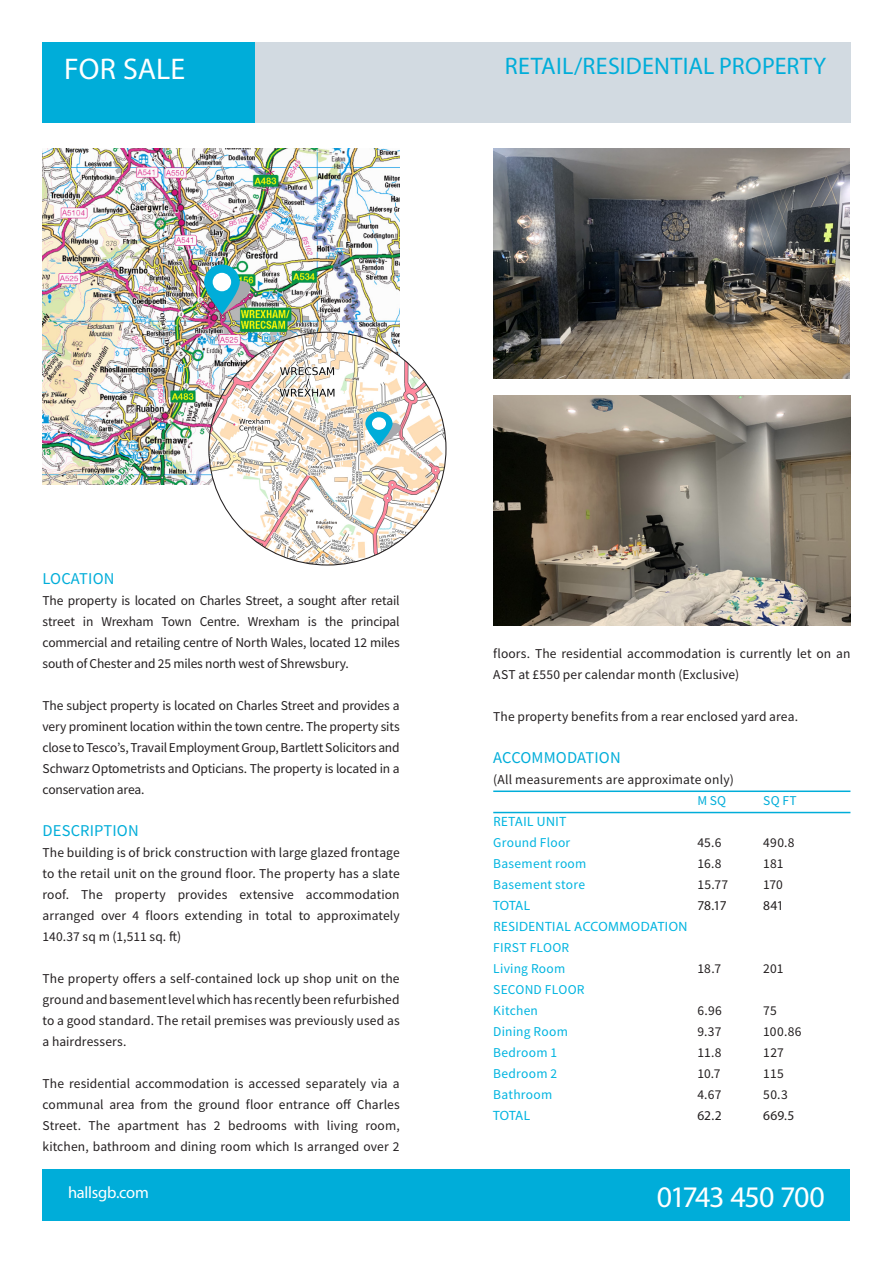
<style>
.page{position:relative;width:893px;height:1263px;background:#fff}
.page>*{position:absolute;margin:0;border:0;box-sizing:border-box;transform-origin:0 0}
.t1{font:30px "Myriad Pro";letter-spacing:-.03em;color:#fff}
.Halls_main_body_bull{font:24px "Myriad Pro";letter-spacing:.015em;color:#00add9}
.t2{font:16.5px "Source Sans Pro";letter-spacing:.01em;color:#00add9}
.t3{font:16.5px "Myriad Pro";letter-spacing:-.015em;color:#fff}
.t4{font:13.5px/21px "Source Sans Pro";letter-spacing:.005em;color:#231f20;text-align:justify}
.t5{font:13.5px "Source Sans Pro";letter-spacing:.02em;color:#00b4e0}
.t6{font:13.5px "Myriad Pro";letter-spacing:.03em;color:#00b4e0}
.t7{font:13.5px "Myriad Pro";letter-spacing:-.005em;color:#231f20}
.t8{font:13.5px "Source Sans Pro";color:#00add9}
</style>
<div class="page">
<div style="left:43px;top:43px;width:212px;height:80px;background:#00add9"></div>
<div style="left:255px;top:43px;width:595px;height:80px;background:#d2dae1"></div>
<img style="left:43px;top:149px;width:357px;height:335px">
<svg style="left:207px;top:281px;width:49px;height:33px"></svg>
<svg style="left:204px;top:264px;width:36px;height:50px"></svg>
<div style="left:213px;top:273px;width:18px;height:18px;background:#fff;border-radius:50%"></div>
<img style="left:209px;top:332px;width:237px;height:233px">
<svg style="left:368px;top:423px;width:37px;height:23px"></svg>
<svg style="left:365px;top:412px;width:28px;height:34px"></svg>
<div style="left:372px;top:417px;width:14px;height:13px;background:#fff;border-radius:50%"></div>
<div style="left:43px;top:1169px;width:807px;height:51px;background:#00add9"></div>
<hr style="left:493px;top:790px;width:357px;height:2px;background:#00add9">
<hr style="left:493px;top:812px;width:357px;height:1px;background:#00add9">
<img style="left:493px;top:395px;width:357px;height:230px">
<img style="left:493px;top:149px;width:357px;height:229px">
<p class="t1" style="left:64px;top:51px;width:123px">FOR SALE</p>
<p class="Halls_main_body_bull" style="left:505px;top:51px;width:323px">RETAIL/RESIDENTIAL PROPERTY</p>
<p class="t2" style="left:43px;top:568px;width:74px">LOCATION</p>
<p class="t4" style="left:43px;top:590px;width:359px">The property is located on Charles Street, a sought after retail street in Wrexham Town Centre. Wrexham is the principal commercial and retailing centre of North Wales, located 12 miles south of Chester and 25 miles north west of Shrewsbury.</p>
<p class="t4" style="left:43px;top:695px;width:359px">The subject property is located on Charles Street and provides a very prominent location within the town centre. The property sits close to Tesco’s, Travail Employment Group, Bartlett Solicitors and Schwarz Optometrists and Opticians. The property is located in a conservation area.</p>
<p class="t2" style="left:43px;top:820px;width:98px">DESCRIPTION</p>
<p class="t4" style="left:43px;top:842px;width:359px">The building is of brick construction with large glazed frontage to the retail unit on the ground floor. The property has a slate roof. The property provides extensive accommodation arranged over 4 floors extending in total to approximately 140.37 sq m (1,511 sq. ft)</p>
<p class="t4" style="left:43px;top:968px;width:359px">The property offers a self-contained lock up shop unit on the ground and basement level which has recently been refurbished to a good standard. The retail premises was previously used as a hairdressers.</p>
<p class="t4" style="left:43px;top:1073px;width:359px">The residential accommodation is accessed separately via a communal area from the ground floor entrance off Charles Street. The apartment has 2 bedrooms with living room, kitchen, bathroom and dining room which Is arranged over 2</p>
<p class="t4" style="left:493px;top:643px;width:359px">floors. The residential accommodation is currently let on an<br>AST at £550 per calendar month (Exclusive)</p>
<p class="t4" style="left:493px;top:706px;width:306px">The property benefits from a rear enclosed yard area.</p>
<p class="t2" style="left:493px;top:747px;width:129px">ACCOMMODATION</p>
<p class="t4" style="left:493px;top:769px;width:242px">(All measurements are approximate only)</p>
<p class="t8" style="left:697px;top:792px;width:30px">M SQ</p>
<p class="t8" style="left:763px;top:792px;width:35px">SQ FT</p>
<p class="t6" style="left:493px;top:813px;width:74px">RETAIL UNIT</p>
<p class="t5" style="left:493px;top:834px;width:79px">Ground Floor</p>
<p class="t4" style="left:697px;top:832px;width:26px">45.6</p>
<p class="t4" style="left:763px;top:832px;width:33px">490.8</p>
<p class="t5" style="left:493px;top:855px;width:95px">Basement room</p>
<p class="t4" style="left:697px;top:853px;width:26px">16.8</p>
<p class="t4" style="left:763px;top:853px;width:22px">181</p>
<p class="t5" style="left:493px;top:876px;width:93px">Basement store</p>
<p class="t4" style="left:697px;top:874px;width:32px">15.77</p>
<p class="t4" style="left:763px;top:874px;width:21px">170</p>
<p class="t6" style="left:493px;top:897px;width:38px">TOTAL</p>
<p class="t7" style="left:697px;top:897px;width:31px">78.17</p>
<p class="t7" style="left:763px;top:897px;width:22px">841</p>
<p class="t6" style="left:493px;top:918px;width:196px">RESIDENTIAL ACCOMMODATION</p>
<p class="t5" style="left:493px;top:939px;width:78px">FIRST FLOOR</p>
<p class="t5" style="left:493px;top:960px;width:74px">Living Room</p>
<p class="t4" style="left:697px;top:958px;width:25px">18.7</p>
<p class="t4" style="left:763px;top:958px;width:22px">201</p>
<p class="t5" style="left:493px;top:981px;width:93px">SECOND FLOOR</p>
<p class="t5" style="left:493px;top:1002px;width:46px">Kitchen</p>
<p class="t4" style="left:697px;top:1000px;width:26px">6.96</p>
<p class="t4" style="left:763px;top:1000px;width:15px">75</p>
<p class="t5" style="left:493px;top:1023px;width:76px">Dining Room</p>
<p class="t4" style="left:697px;top:1021px;width:26px">9.37</p>
<p class="t4" style="left:763px;top:1021px;width:40px">100.86</p>
<p class="t5" style="left:493px;top:1044px;width:65px">Bedroom 1</p>
<p class="t4" style="left:697px;top:1042px;width:26px">11.8</p>
<p class="t4" style="left:763px;top:1042px;width:22px">127</p>
<p class="t5" style="left:493px;top:1065px;width:65px">Bedroom 2</p>
<p class="t4" style="left:697px;top:1063px;width:25px">10.7</p>
<p class="t4" style="left:763px;top:1063px;width:22px">115</p>
<p class="t5" style="left:493px;top:1086px;width:60px">Bathroom</p>
<p class="t4" style="left:697px;top:1084px;width:26px">4.67</p>
<p class="t4" style="left:763px;top:1084px;width:26px">50.3</p>
<p class="t6" style="left:493px;top:1107px;width:38px">TOTAL</p>
<p class="t7" style="left:697px;top:1107px;width:26px">62.2</p>
<p class="t7" style="left:763px;top:1107px;width:33px">669.5</p>
<p class="t3" style="left:68px;top:1182px;width:82px">hallsgb.com</p>
<p class="t1" style="left:657px;top:1178px;width:170px">01743 450 700</p>
</div>
